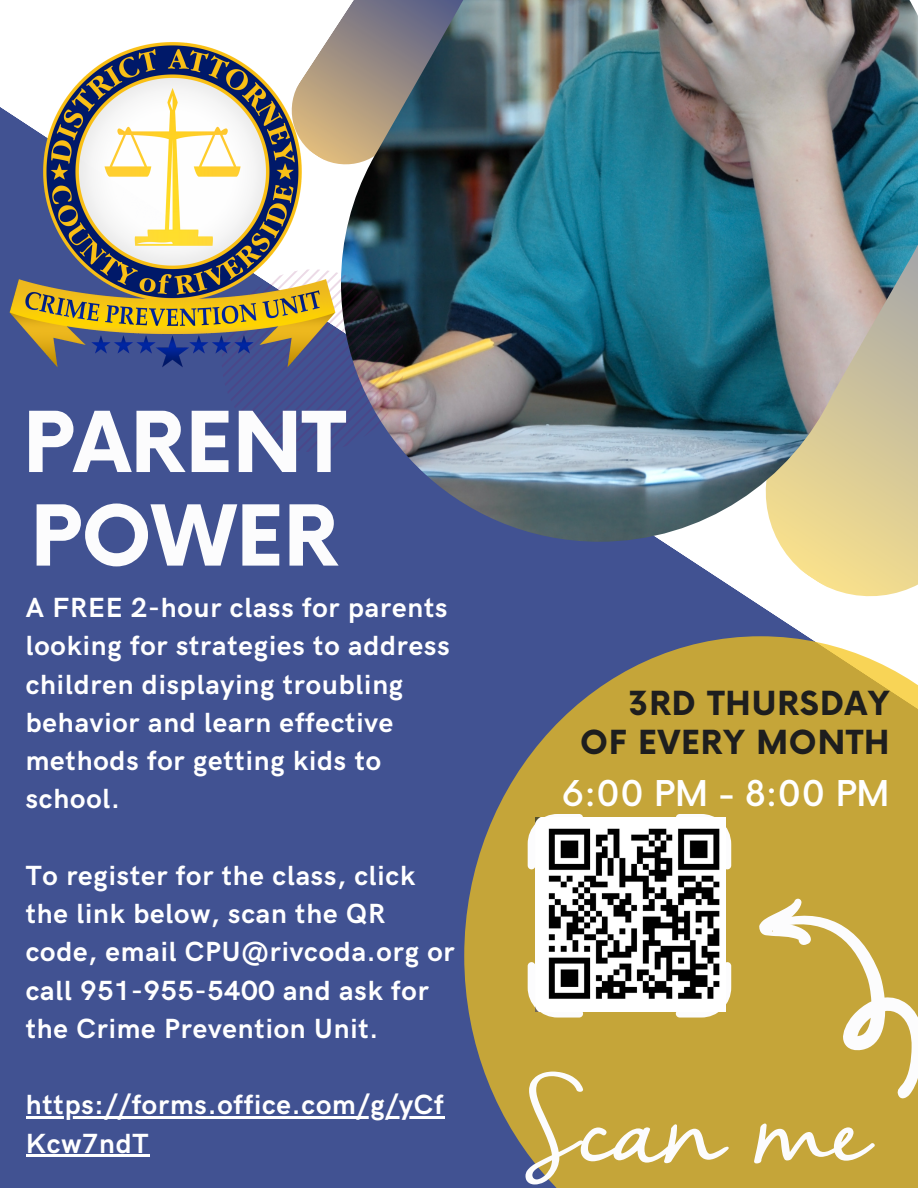
<style>
.page{position:relative;width:918px;height:1188px;background:#fff}
.page>*{position:absolute;margin:0;border:0;box-sizing:border-box;transform-origin:0 0}
.t1{font:700 81.75px/93.6px "Now";color:#fcfcfd}
.t2{font:500 34.65px "Now";color:#fff}
.t3{font:700 32.4px/38.7px "Now";letter-spacing:.03em;color:#1e1e1e;text-align:right}
.t4{font:700 27.75px/38.2px "HK Grotesk";letter-spacing:.03em;color:#fff}
</style>
<div class="page">
<div style="left:0;top:379px;width:726px;height:809px;background:#415292"></div>
<svg style="left:726px;top:542px;width:192px;height:94px"></svg>
<img style="left:341px;top:0;width:577px;height:542px">
<svg style="left:464px;top:636px;width:454px;height:552px;background:#af984c"></svg>
<svg style="left:222px;top:269px;width:182px;height:183px;background:#454d75"></svg>
<svg style="left:676px;top:814px;width:55px;height:55px"></svg>
<svg style="left:528px;top:814px;width:55px;height:55px"></svg>
<svg style="left:528px;top:962px;width:55px;height:56px"></svg>
<svg style="left:676px;top:962px;width:55px;height:56px"></svg>
<svg style="left:759px;top:898px;width:159px;height:203px;background:#cdb258"></svg>
<svg style="left:526px;top:1072px;width:203px;height:112px;background:#cbb056"></svg>
<svg style="left:754px;top:1124px;width:121px;height:39px"></svg>
<img style="left:0;top:35px;width:344px;height:344px">
<img style="left:535px;top:817px;width:190px;height:195px">
<hr style="left:26px;top:1117px;width:418px;height:2px;background:#fff">
<hr style="left:26px;top:1155px;width:123px;height:2px;background:#fff">
<p class="t1" style="left:23px;top:401px;width:324px">PARENT<br>POWER</p>
<p class="t4" style="left:26px;top:590px;width:425px">A FREE 2-hour class for parents looking for strategies to address children displaying troubling behavior and learn effective methods for getting kids to school.</p>
<p class="t4" style="left:26px;top:857px;width:430px">To register for the class, click the link below, scan the QR code, email CPU@rivcoda.org or call 951-955-5400 and ask for the Crime Prevention Unit.</p>
<h1 class="t4" style="left:26px;top:1087px;width:419px">https://forms.office.com/g/yCf<br>Kcw7ndT</h1>
<p class="t3" style="left:580px;top:686px;width:311px">3RD THURSDAY<br>OF EVERY MONTH</p>
<p class="t2" style="left:562px;top:774px;width:329px">6:00 PM - 8:00 PM</p>
</div>
